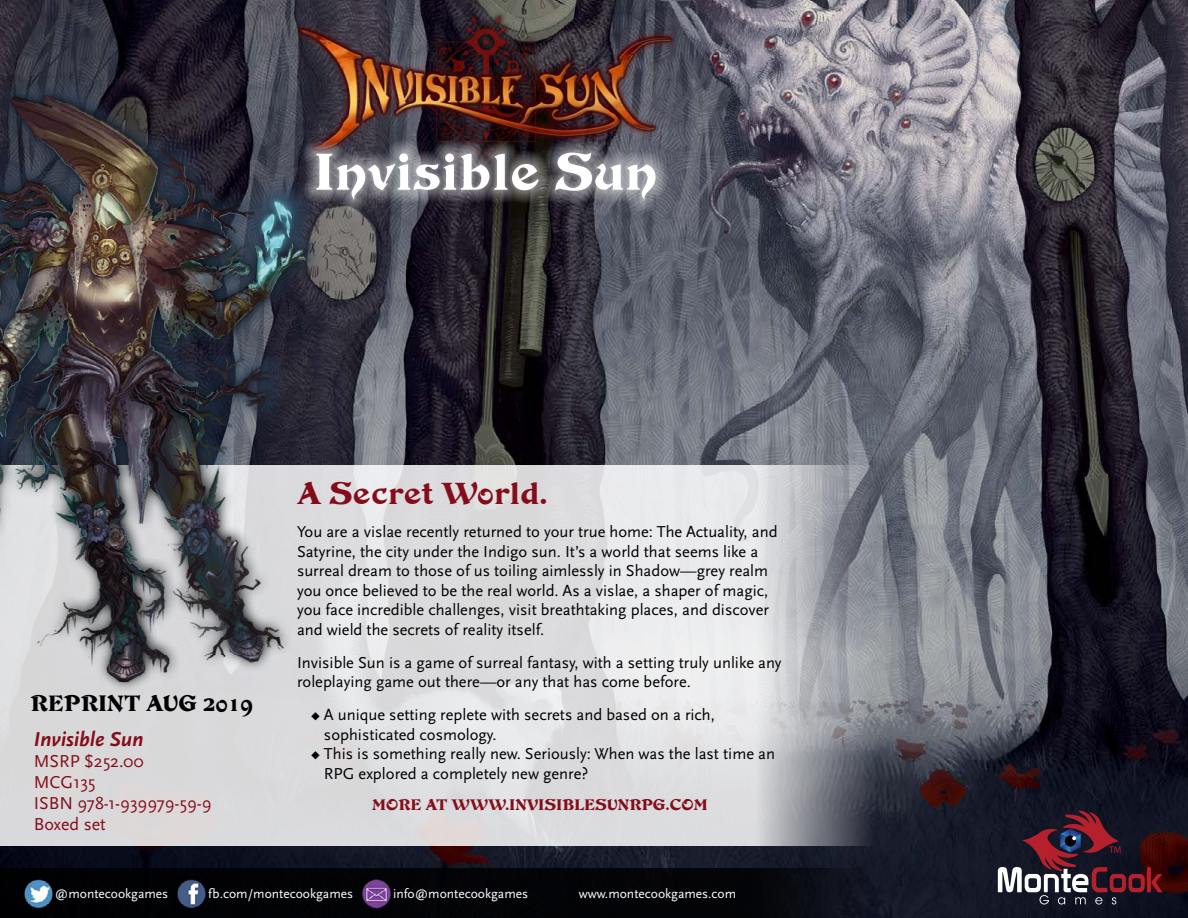
<style>
.page{position:relative;width:1188px;height:918px;background:#fff}
.page>*{position:absolute;margin:0;border:0;box-sizing:border-box;transform-origin:0 0}
.t1{font:55.5px "Devinne D";color:#fff}
.t2{font:33px "Devinne D";color:#840d1b}
.t3{font:24px "Devinne D";color:#000}
.t4{font:italic 700 21px "Scala Sans OT";color:#840d1b}
.t5{font:18px/21px "Scala Sans OT";color:#840d1b}
.t6{font:16.5px/19.5px "Scala Sans OT";color:#000}
.t7{font:16.5px "Devinne D";color:#840d1b}
.t8{font:13.5px "Scala Sans OT";color:#fff}
</style>
<div class="page">
<img style="left:0;top:0;width:1188px;height:918px">
<hr style="left:1147px;top:867px;width:4px;height:25px;background:#b5202d">
<svg style="left:1152px;top:874px;width:10px;height:18px"></svg>
<svg style="left:998px;top:810px;width:147px;height:94px;background:#432d3b"></svg>
<svg style="left:0;top:868px;width:875px;height:50px;background:#040408"></svg>
<img style="left:21px;top:876px;width:34px;height:34px">
<img style="left:174px;top:876px;width:34px;height:34px">
<img style="left:359px;top:876px;width:34px;height:34px">
<svg style="left:0;top:465px;width:875px;height:381px;background:#d4d5d7"></svg>
<img style="left:259px;top:2px;width:454px;height:198px">
<div style="left:302px;top:138px;width:367px;height:75px;background:#fff;opacity:.89"></div>
<img style="left:0;top:76px;width:322px;height:623px">
<h1 class="t1" style="left:314px;top:140px;width:346px">Invisible Sun</h1>
<h3 class="t3" style="left:30px;top:690px;width:224px">REPRINT AUG 2019</h3>
<p class="t4" style="left:34px;top:727px;width:111px">Invisible Sun</p>
<p class="t5" style="left:34px;top:751px;width:179px">MSRP $252.00<br>MCG135<br>ISBN 978-1-939979-59-9<br>Boxed set</p>
<h2 class="t2" style="left:297px;top:475px;width:252px">A Secret World.</h2>
<p class="t6" style="left:297px;top:523px;width:482px">You are a vislae recently returned to your true home: The Actuality, and Satyrine, the city under the Indigo sun. It’s a world that seems like a surreal dream to those of us toiling aimlessly in Shadow—grey realm you once believed to be the real world. As a vislae, a shaper of magic, you face incredible challenges, visit breathtaking places, and discover and wield the secrets of reality itself.</p>
<p class="t6" style="left:297px;top:653px;width:486px">Invisible Sun is a game of surreal fantasy, with a setting truly unlike any roleplaying game out there—or any that has come before.</p>
<p class="t6" style="left:310px;top:706px;width:406px">♦ A unique setting replete with secrets and based on a rich,</p>
<p class="t6" style="left:324px;top:725px;width:174px">sophisticated cosmology.</p>
<p class="t6" style="left:310px;top:745px;width:466px">♦ This is something really new. Seriously: When was the last time an</p>
<p class="t6" style="left:324px;top:764px;width:266px">RPG explored a completely new genre?</p>
<p class="t7" style="left:372px;top:795px;width:337px">MORE AT WWW.INVISIBLESUNRPG.COM</p>
<p class="t8" style="left:55px;top:887px;width:115px">@montecookgames</p>
<p class="t8" style="left:208px;top:887px;width:147px">fb.com/montecookgames</p>
<p class="t8" style="left:393px;top:887px;width:137px">info@montecookgames</p>
<p class="t8" style="left:579px;top:887px;width:159px">www.montecookgames.com</p>
</div>
